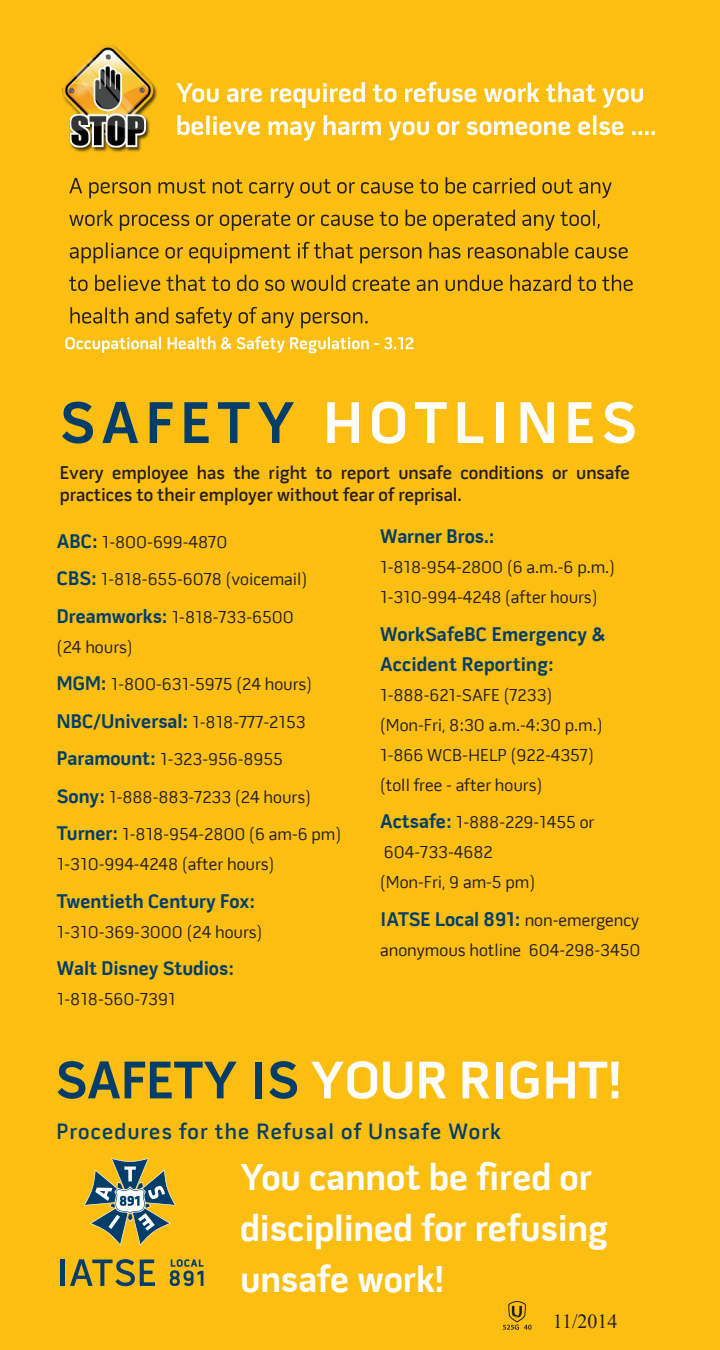
<style>
.page{position:relative;width:720px;height:1350px;background:#fdbe12}
.page>*{position:absolute;margin:0;border:0;box-sizing:border-box;transform-origin:0 0}
.t1{font:700 60px "Pill Gothic 600 mg";letter-spacing:.11em;color:#fff}
.t2{font:700 54px "Pill Gothic 600 mg";color:#fff}
.t3{font:700 37.75px/51.2px "Pill Gothic 600 mg";color:#fff}
.t4{font:600 22.5px "Pill Gothic 600 mg";letter-spacing:.05em;color:#003e69}
.t5{font:700 20px/30px "Pill Gothic 600 mg";color:#003e69}
.t6{font:20px "Times New Roman";color:#231f20}
.t7{font:600 18.75px/22.5px "Pill Gothic 600 mg";color:#231f20}
.t8{font:17.5px/30px "Pill Gothic 600 mg";color:#231f20}
.s1{color:#003e69}
.s2{font-weight:700;font-size:20px;color:#003e69}
.s3{font-weight:400;font-size:17.5px;color:#231f20}
</style>
<div class="page">
<hr style="left:60px;top:1260px;width:4px;height:26px;background:#003e69">
<svg style="left:70px;top:1259px;width:85px;height:27px"></svg>
<svg style="left:84px;top:1158px;width:92px;height:88px"></svg>
<svg style="left:170px;top:1259px;width:34px;height:27px"></svg>
<img style="left:62px;top:45px;width:96px;height:108px">
<svg style="left:177px;top:115px;width:478px;height:26px"></svg>
<svg style="left:176px;top:82px;width:467px;height:26px"></svg>
<svg style="left:70px;top:307px;width:298px;height:21px"></svg>
<svg style="left:69px;top:275px;width:564px;height:16px"></svg>
<svg style="left:70px;top:242px;width:558px;height:21px"></svg>
<svg style="left:69px;top:210px;width:531px;height:21px"></svg>
<svg style="left:69px;top:177px;width:543px;height:21px"></svg>
<svg style="left:65px;top:336px;width:348px;height:17px"></svg>
<svg style="left:503px;top:1301px;width:29px;height:29px"></svg>
<h1 class="t1" style="left:60px;top:386px;width:578px"><span class="s1">SAFETY</span> HOTLINES</h1>
<p class="t7" style="left:60px;top:461px;width:572px">Every employee has the right to report unsafe conditions or unsafe practices to their employer without fear of reprisal.</p>
<p class="t5" style="left:380px;top:522px;width:116px">Warner Bros.:</p>
<p class="t8" style="left:380px;top:553px;width:237px">1-818-954-2800 (6 a.m.-6 p.m.)<br>1-310-994-4248 (after hours)</p>
<p class="t5" style="left:380px;top:619px;width:227px">WorkSafeBC Emergency &amp;<br>Accident Reporting:</p>
<p class="t8" style="left:380px;top:680px;width:224px">1-888-621-SAFE (7233) (Mon-Fri, 8:30 a.m.-4:30 p.m.)<br>1-866 WCB-HELP (922-4357) (toll free - after hours)</p>
<p class="t8" style="left:380px;top:808px;width:216px"><span class="s2">Actsafe:</span> 1-888-229-1455 or<br>604-733-4682<br>(Mon-Fri, 9 am-5 pm)</p>
<p class="t5" style="left:380px;top:904px;width:261px">IATSE Local 891: <span class="s3">non-emergency</span></p>
<p class="t8" style="left:380px;top:935px;width:262px">anonymous hotline 604-298-3450</p>
<p class="t8" style="left:57px;top:523px;width:252px;line-height:37.5px"><span class="s2">ABC:</span> 1-800-699-4870<br><span class="s2">CBS:</span> 1-818-655-6078 (voicemail)<br><span class="s2">Dreamworks:</span> 1-818-733-6500</p>
<p class="t8" style="left:57px;top:628px;width:257px;line-height:37.5px">(24 hours)<br><span class="s2">MGM:</span> 1-800-631-5975 (24 hours)</p>
<p class="t5" style="left:57px;top:706px;width:250px">NBC/Universal: <span class="s3">1-818-777-2153</span></p>
<p class="t8" style="left:57px;top:741px;width:286px;line-height:37.5px"><span class="s2">Paramount:</span> 1-323-956-8955<br><span class="s2">Sony:</span> 1-888-883-7233 (24 hours)<br><span class="s2">Turner:</span> 1-818-954-2800 (6 am-6 pm)</p>
<p class="t8" style="left:57px;top:849px;width:219px">1-310-994-4248 (after hours)</p>
<p class="t5" style="left:57px;top:886px;width:200px">Twentieth Century Fox:</p>
<p class="t8" style="left:57px;top:917px;width:207px">1-310-369-3000 (24 hours)</p>
<p class="t5" style="left:57px;top:953px;width:178px">Walt Disney Studios:</p>
<p class="t8" style="left:57px;top:984px;width:120px">1-818-560-7391</p>
<h2 class="t2" style="left:56px;top:1047px;width:567px"><span class="s1">SAFETY IS</span> YOUR RIGHT!</h2>
<p class="t4" style="left:56px;top:1118px;width:446px">Procedures for the Refusal of Unsafe Work</p>
<h3 class="t3" style="left:240px;top:1151px;width:370px">You cannot be fired or disciplined for refusing unsafe work!</h3>
<p class="t6" style="left:553px;top:1308px;width:66px">11/2014</p>
</div>
